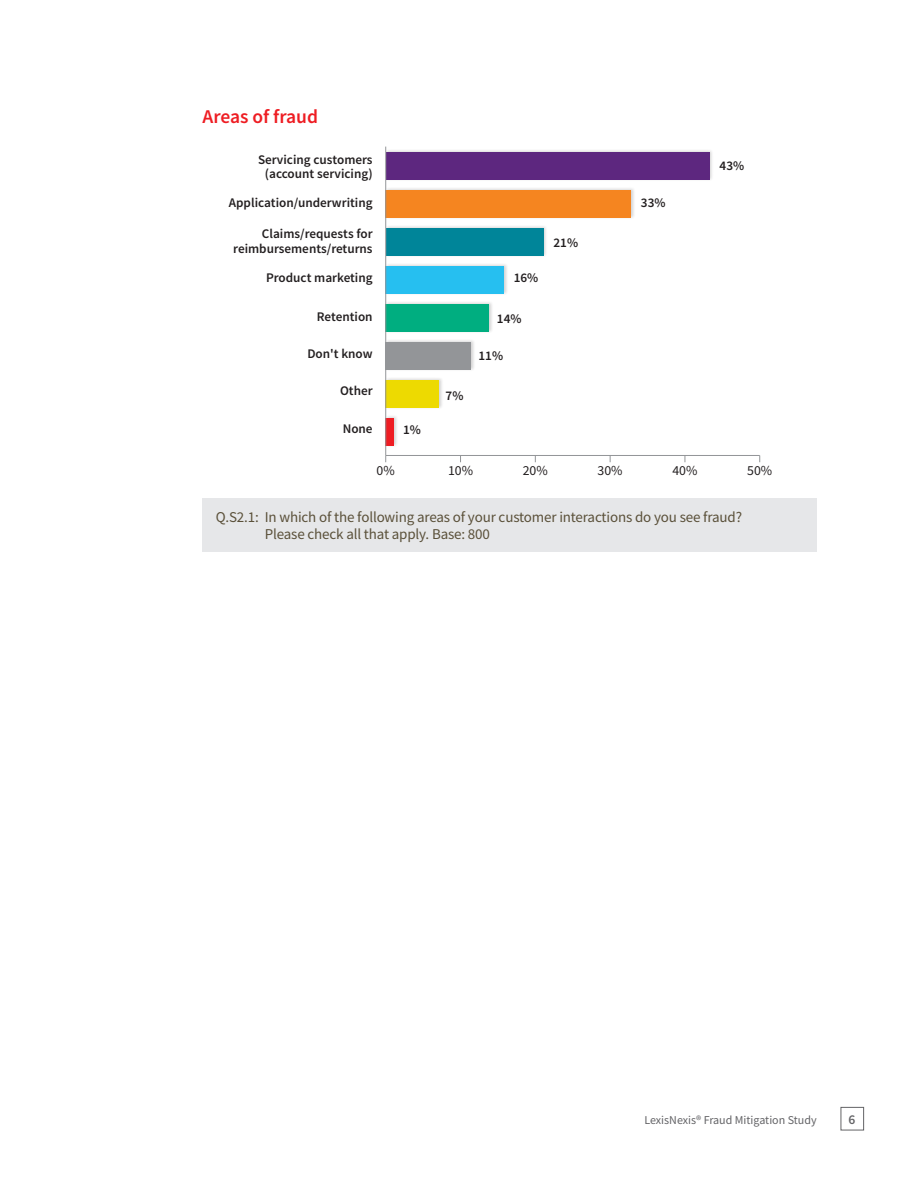
<style>
.page{position:relative;width:918px;height:1188px;background:#fff}
.page>*{position:absolute;margin:0;border:0;box-sizing:border-box;transform-origin:0 0}
.Content_-_Subhead{font:600 19.5px "Source Sans Pro";color:#ee1d23}
.t1{font:15px/17.2px "Source Sans Pro";letter-spacing:-.01em;color:#5a5039}
.t2{font:13.8px "Source Sans Pro";color:#231f20}
.t3{font:600 13.5px "Source Sans Pro";color:#636366}
.t4{font:600 13.2px/14.4px "Source Sans Pro";color:#231f20;text-align:center}
.t5{font:12px "Source Sans Pro";color:#636366}
</style>
<div class="page">
<div style="left:841px;top:1107px;width:23px;height:23px;border:1px solid #636366"></div>
<img style="left:386px;top:147px;width:326px;height:35px">
<div style="left:386px;top:152px;width:324px;height:28px;background:#5d277f"></div>
<img style="left:386px;top:185px;width:248px;height:35px">
<div style="left:386px;top:190px;width:245px;height:28px;background:#f58520"></div>
<img style="left:386px;top:223px;width:160px;height:35px">
<div style="left:386px;top:228px;width:158px;height:28px;background:#008599"></div>
<img style="left:386px;top:261px;width:121px;height:35px">
<div style="left:386px;top:266px;width:118px;height:28px;background:#26bff0"></div>
<img style="left:386px;top:299px;width:106px;height:35px">
<div style="left:386px;top:304px;width:103px;height:28px;background:#00ae80"></div>
<img style="left:386px;top:337px;width:88px;height:35px">
<div style="left:386px;top:342px;width:85px;height:28px;background:#939598"></div>
<img style="left:386px;top:375px;width:56px;height:35px">
<div style="left:386px;top:380px;width:53px;height:28px;background:#edda01"></div>
<img style="left:386px;top:413px;width:11px;height:35px">
<div style="left:386px;top:418px;width:8px;height:28px;background:#ee1d23"></div>
<hr style="left:386px;top:455px;width:374px;height:1px;background:#939598">
<hr style="left:385px;top:147px;width:1px;height:308px;background:#939598">
<div style="left:202px;top:498px;width:615px;height:53px;background:#e6e7e9"></div>
<p class="Content_-_Subhead" style="left:202px;top:103px;width:117px">Areas of fraud</p>
<p class="t4" style="left:258px;top:153px;width:116px">Servicing customers (account servicing)</p>
<p class="t4" style="left:229px;top:195px;width:145px">Application/underwriting</p>
<p class="t4" style="left:233px;top:227px;width:141px;text-align:right">Claims/requests for reimbursements/returns</p>
<p class="t4" style="left:266px;top:270px;width:108px">Product marketing</p>
<p class="t4" style="left:317px;top:310px;width:57px">Retention</p>
<p class="t4" style="left:307px;top:347px;width:67px">Don't know</p>
<p class="t4" style="left:340px;top:384px;width:34px">Other</p>
<p class="t4" style="left:343px;top:421px;width:31px">None</p>
<p class="t4" style="left:403px;top:423px;width:19px">1%</p>
<p class="t4" style="left:446px;top:388px;width:19px">7%</p>
<p class="t4" style="left:514px;top:271px;width:26px">16%</p>
<p class="t4" style="left:497px;top:311px;width:26px">14%</p>
<p class="t4" style="left:479px;top:349px;width:26px">11%</p>
<p class="t4" style="left:554px;top:235px;width:26px">21%</p>
<p class="t4" style="left:641px;top:195px;width:26px">33%</p>
<p class="t4" style="left:720px;top:159px;width:26px">43%</p>
<p class="t2" style="left:377px;top:462px;width:20px">0%</p>
<p class="t2" style="left:448px;top:462px;width:27px">10%</p>
<p class="t2" style="left:523px;top:462px;width:27px">20%</p>
<p class="t2" style="left:598px;top:462px;width:27px">30%</p>
<p class="t2" style="left:672px;top:462px;width:27px">40%</p>
<p class="t2" style="left:747px;top:462px;width:27px">50%</p>
<p class="t1" style="left:265px;top:508px;width:479px;text-indent:-49px">Q.S2.1: In which of the following areas of your customer interactions do you see fraud?<br>Please check all that apply. Base: 800</p>
<p class="t5" style="left:644px;top:1113px;width:174px">LexisNexis® Fraud Mitigation Study</p>
<p class="t3" style="left:848px;top:1110px;width:8px">6</p>
</div>
